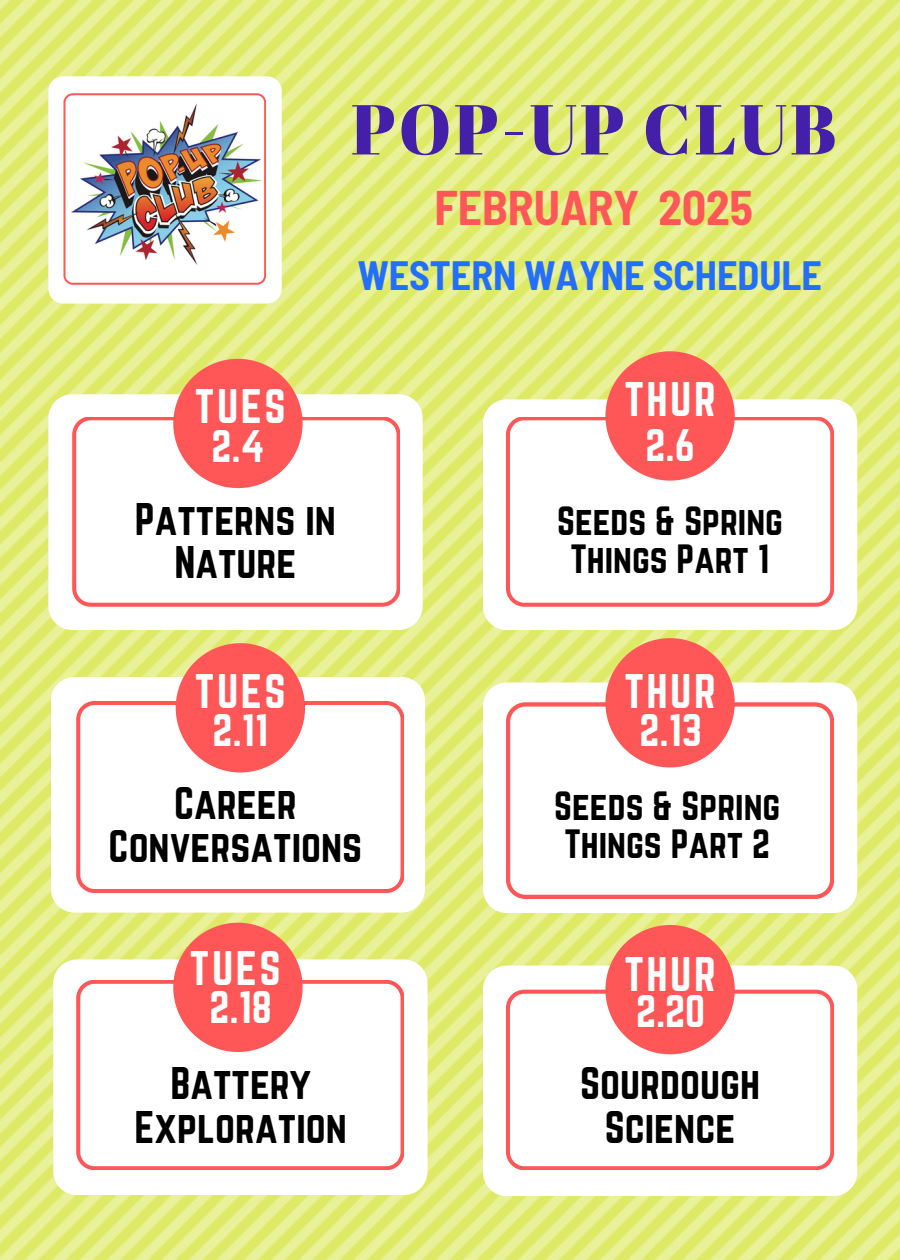
<style>
.page{position:relative;width:900px;height:1260px;background:#fff}
.page>*{position:absolute;margin:0;border:0;box-sizing:border-box;transform-origin:0 0}
.t1{font:70.5px "Abril Fatface";letter-spacing:.04em;color:#441fa9}
.t2{font:700 semi-condensed 47.5px "Barlow";color:#ff5757}
.t3{font:42.5px "Norwester";letter-spacing:.06em;color:#fff}
.t4{font:40px/43px "Norwester";color:#000;text-align:center}
.t5{font:40px "Norwester";color:#fff}
.t6{font:700 semi-condensed 40px "Barlow";color:#236ffb}
.t7{font:35.75px/37.5px "Norwester";color:#000;text-align:center}
</style>
<div class="page">
<img style="left:0;top:0;width:900px;height:1260px">
<div style="left:48px;top:76px;width:234px;height:228px;background:#fff;border-radius:15px"></div>
<svg style="left:64px;top:93px;width:202px;height:192px"></svg>
<div style="left:48px;top:394px;width:375px;height:236px;background:#fff;border-radius:24px"></div>
<svg style="left:72px;top:417px;width:328px;height:189px"></svg>
<svg style="left:173px;top:359px;width:130px;height:129px"></svg>
<div style="left:483px;top:399px;width:374px;height:231px;background:#fff;border-radius:24px"></div>
<svg style="left:506px;top:417px;width:328px;height:189px"></svg>
<svg style="left:605px;top:351px;width:130px;height:130px"></svg>
<div style="left:51px;top:677px;width:374px;height:236px;background:#fff;border-radius:24px"></div>
<div style="left:53px;top:959px;width:375px;height:236px;background:#fff;border-radius:24px"></div>
<div style="left:483px;top:682px;width:374px;height:231px;background:#fff;border-radius:24px"></div>
<div style="left:483px;top:966px;width:374px;height:230px;background:#fff;border-radius:24px"></div>
<svg style="left:76px;top:701px;width:328px;height:192px"></svg>
<svg style="left:76px;top:980px;width:328px;height:190px"></svg>
<svg style="left:506px;top:703px;width:328px;height:196px"></svg>
<svg style="left:506px;top:990px;width:328px;height:180px"></svg>
<svg style="left:176px;top:643px;width:129px;height:129px"></svg>
<svg style="left:173px;top:923px;width:130px;height:129px"></svg>
<svg style="left:605px;top:638px;width:130px;height:129px"></svg>
<svg style="left:605px;top:925px;width:130px;height:129px"></svg>
<h1 class="t1" style="left:351px;top:80px;width:487px">POP-UP CLUB</h1>
<h5 class="t2" style="left:435px;top:178px;width:320px">FEBRUARY 2025</h5>
<p class="t6" style="left:358px;top:250px;width:466px">WESTERN WAYNE SCHEDULE</p>
<h2 class="t3" style="left:195px;top:381px;width:92px">TUES</h2>
<h4 class="t5" style="left:211px;top:422px;width:55px">2.4</h4>
<h3 class="t4" style="left:135px;top:498px;width:202px">Patterns in<br>Nature</h3>
<p class="t3" style="left:624px;top:373px;width:93px">THUR</p>
<h4 class="t5" style="left:645px;top:421px;width:51px">2.6</h4>
<h5 class="t7" style="left:557px;top:502px;width:227px">Seeds &amp; Spring<br>Things Part 1</h5>
<h5 class="t3" style="left:195px;top:665px;width:92px">TUES</h5>
<h5 class="t5" style="left:213px;top:706px;width:57px">2.11</h5>
<h4 class="t3" style="left:624px;top:665px;width:93px">THUR</h4>
<h5 class="t5" style="left:639px;top:706px;width:64px">2.13</h5>
<p class="t4" style="left:109px;top:782px;width:255px">Career<br>Conversations</p>
<p class="t3" style="left:190px;top:942px;width:92px">TUES</p>
<h5 class="t5" style="left:210px;top:983px;width:64px">2.18</h5>
<p class="t4" style="left:135px;top:1062px;width:214px">Battery<br>Exploration</p>
<p class="t7" style="left:554px;top:786px;width:228px;line-height:38.5px;text-align:left">Seeds &amp; Spring<br>Things Part 2</p>
<h5 class="t3" style="left:624px;top:948px;width:93px">THUR</h5>
<p class="t5" style="left:636px;top:987px;width:71px">2.20</p>
<h4 class="t4" style="left:580px;top:1062px;width:181px">Sourdough<br>Science</h4>
</div>
